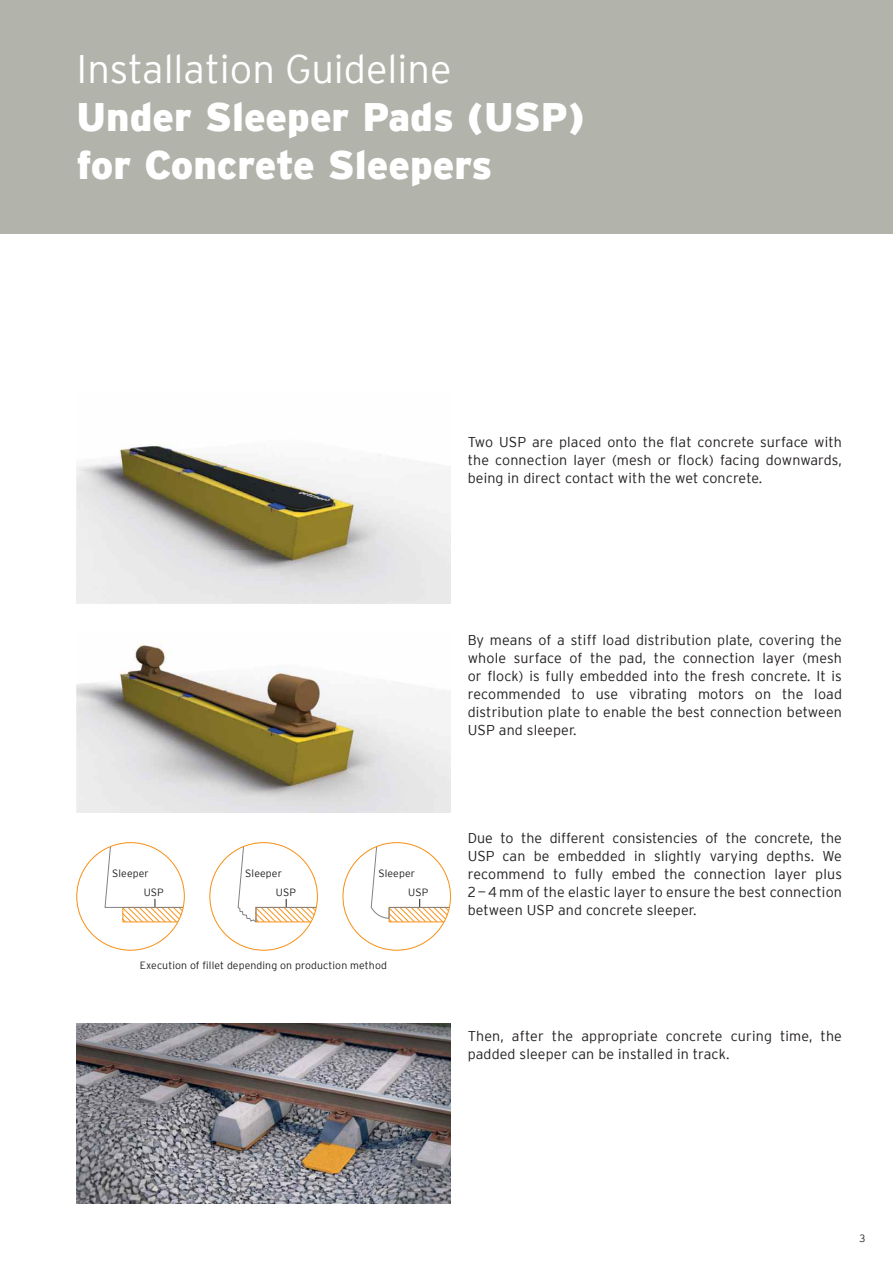
<style>
.page{position:relative;width:893px;height:1263px;background:#fff}
.page>*{position:absolute;margin:0;border:0;box-sizing:border-box;transform-origin:0 0}
.t1{font:900 39.75px/48px "Interstate";color:#fff}
.t2{font:300 39.75px "Interstate";color:#fff}
.t3{font:300 14.25px/18px "Interstate";letter-spacing:.01em;color:#231f20;text-align:justify}
.t4{font:300 10.5px "Interstate";letter-spacing:.01em;color:#231f20}
</style>
<div class="page">
<div style="left:0;top:0;width:893px;height:234px;background:#b2b3ab"></div>
<img style="left:77px;top:444px;width:374px;height:159px">
<img style="left:77px;top:641px;width:374px;height:171px">
<img style="left:77px;top:1023px;width:374px;height:180px">
<svg style="left:370px;top:843px;width:80px;height:79px"></svg>
<svg style="left:237px;top:843px;width:80px;height:81px"></svg>
<svg style="left:104px;top:843px;width:80px;height:79px"></svg>
<h1 class="t2" style="left:77px;top:51px;width:377px">Installation Guideline</h1>
<h1 class="t1" style="left:77px;top:96px;width:510px">Under Sleeper Pads (USP) for Concrete Sleepers</h1>
<p class="t3" style="left:468px;top:433px;width:376px">Two USP are placed onto the flat concrete surface with the connection layer (mesh or flock) facing downwards, being in direct contact with the wet concrete.</p>
<p class="t4" style="left:112px;top:868px;width:38px">Sleeper</p>
<p class="t4" style="left:245px;top:868px;width:38px">Sleeper</p>
<p class="t4" style="left:378px;top:868px;width:38px">Sleeper</p>
<p class="t4" style="left:144px;top:887px;width:22px">USP</p>
<p class="t4" style="left:276px;top:887px;width:22px">USP</p>
<p class="t4" style="left:408px;top:887px;width:22px">USP</p>
<p class="t4" style="left:140px;top:959px;width:249px">Execution of fillet depending on production method</p>
<p class="t3" style="left:468px;top:632px;width:376px">By means of a stiff load distribution plate, covering the whole surface of the pad, the connection layer (mesh or flock) is fully embedded into the fresh concrete. It is recom mended to use vibrating motors on the load distribution plate to enable the best connection between USP and sleeper.</p>
<p class="t3" style="left:468px;top:830px;width:376px">Due to the different consistencies of the concrete, the USP can be embedded in slightly varying depths. We recommend to fully embed the connection layer plus 2 — 4 mm of the elastic layer to ensure the best connection between USP and concrete sleeper.</p>
<p class="t3" style="left:468px;top:1028px;width:376px">Then, after the appropriate concrete curing time, the padded sleeper can be installed in track.</p>
<p class="t4" style="left:859px;top:1233px;width:7px">3</p>
</div>
